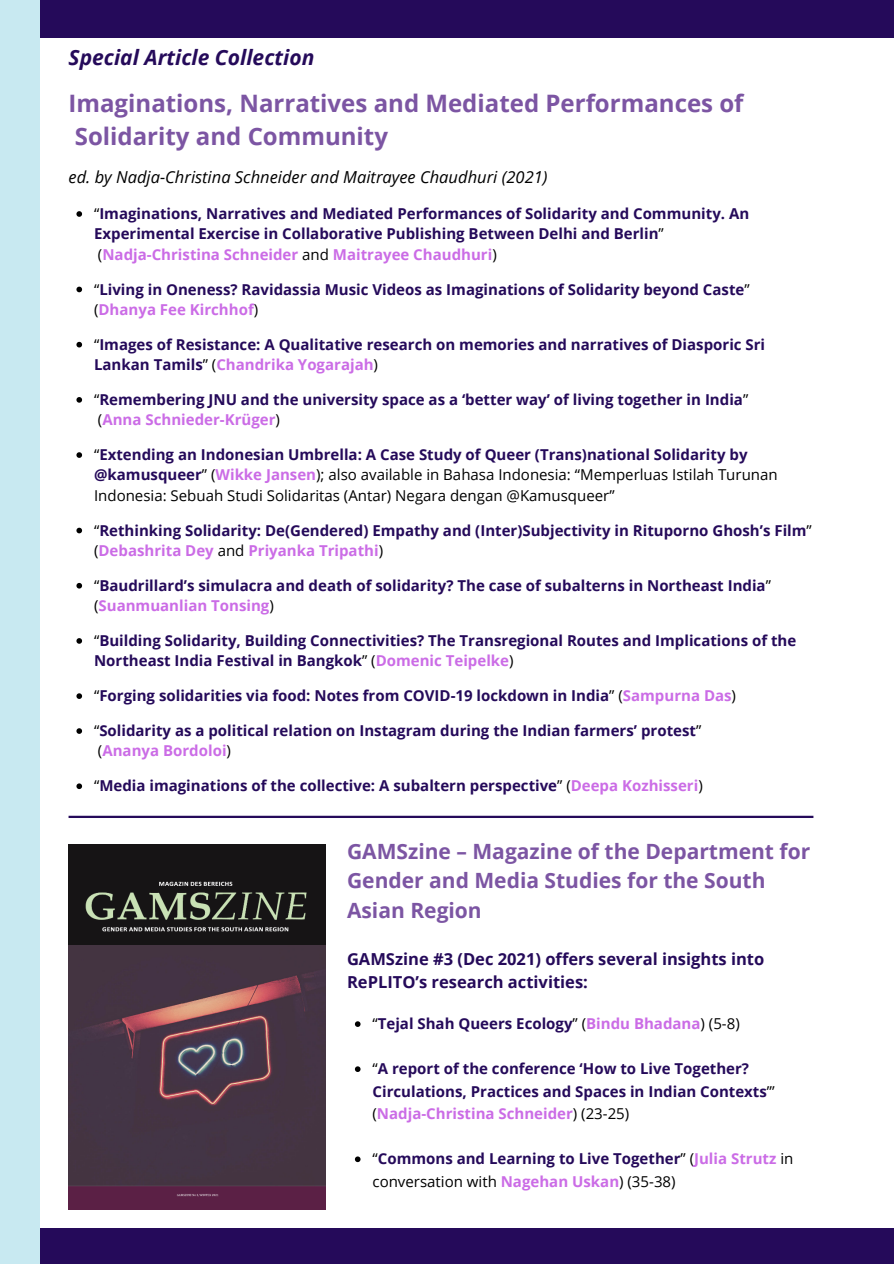
<style>
.page{position:relative;width:894px;height:1264px;background:#fff}
.page>*{position:absolute;margin:0;border:0;box-sizing:border-box;transform-origin:0 0}
.t1{font:700 24px/32.7px "Open Sans";color:#7c55a3}
.t2{font:700 21px/29.2px "Open Sans";color:#7c55a3}
.t3{font:italic 700 21px "Open Sans";color:#250a5a}
.t4{font:700 16.5px/22.5px "Open Sans";color:#250a5a}
.t5{font:italic 16.5px "Open Sans";color:#000}
.t6{font:700 15px/20.2px "Open Sans";color:#250a5a}
.t7{font:15px/20.2px "Open Sans";color:#000}
.s1{font-weight:400;color:#000}
.s2{color:#cb6ce6}
.s3{font-weight:700;color:#250a5a}
.s4{font-weight:700;color:#cb6ce6}
</style>
<div class="page">
<div style="left:0;top:1228px;width:893px;height:35px;background:#250a5a"></div>
<div style="left:0;top:0;width:893px;height:38px;background:#250a5a"></div>
<img style="left:69px;top:844px;width:256px;height:365px">
<svg style="left:355px;top:1021px;width:5px;height:5px"></svg>
<svg style="left:355px;top:1066px;width:5px;height:5px"></svg>
<svg style="left:355px;top:1156px;width:5px;height:6px"></svg>
<div style="left:0;top:0;width:39px;height:1263px;background:#c8e9f1"></div>
<svg style="left:76px;top:211px;width:6px;height:6px"></svg>
<svg style="left:76px;top:287px;width:6px;height:5px"></svg>
<svg style="left:76px;top:342px;width:6px;height:5px"></svg>
<svg style="left:76px;top:397px;width:6px;height:5px"></svg>
<svg style="left:76px;top:452px;width:6px;height:6px"></svg>
<svg style="left:76px;top:527px;width:6px;height:6px"></svg>
<svg style="left:76px;top:583px;width:6px;height:5px"></svg>
<svg style="left:76px;top:638px;width:6px;height:5px"></svg>
<svg style="left:76px;top:693px;width:6px;height:6px"></svg>
<svg style="left:76px;top:728px;width:6px;height:6px"></svg>
<svg style="left:76px;top:783px;width:6px;height:6px"></svg>
<hr style="left:69px;top:815px;width:744px;height:3px;background:#250a5a">
<p class="t3" style="left:69px;top:42px;width:247px">Special Article Collection</p>
<p class="t1" style="left:69px;top:86px;width:676px">Imaginations, Narratives and Mediated Performances of<br>Solidarity and Community</p>
<p class="t5" style="left:69px;top:165px;width:480px">ed. by Nadja-Christina Schneider and Maitrayee Chaudhuri (2021)</p>
<p class="t6" style="left:94px;top:203px;width:656px"><span class="s1">“</span>Imaginations, Narratives and Mediated Performances of Solidarity and Community. An<br>Experimental Exercise in Collaborative Publishing Between Delhi and Berlin<span class="s1">” (</span><span class="s2">Nadja-Christina Schneider</span> <span class="s1">and</span> <span class="s2">Maitrayee Chaudhuri</span><span class="s1">)</span></p>
<p class="t6" style="left:94px;top:278px;width:657px"><span class="s1">“</span>Living in Oneness? Ravidassia Music Videos as Imaginations of Solidarity beyond Caste<span class="s1">” (</span><span class="s2">Dhanya Fee Kirchhof</span><span class="s1">)</span></p>
<p class="t6" style="left:94px;top:334px;width:672px"><span class="s1">“</span>Images of Resistance: A Qualitative research on memories and narratives of Diasporic Sri<br>Lankan Tamils<span class="s1">” (</span><span class="s2">Chandrika Yogarajah</span><span class="s1">)</span></p>
<p class="t6" style="left:94px;top:389px;width:655px"><span class="s1">“</span>Remembering JNU and the university space as a ‘better way’ of living together in India<span class="s1">” (</span><span class="s2">Anna Schnieder-Krüger</span><span class="s1">)</span></p>
<p class="t7" style="left:94px;top:444px;width:685px">“<span class="s3">Extending an Indonesian Umbrella: A Case Study of Queer (Trans)national Solidarity by @kamusqueer</span>” (<span class="s4">Wikke Jansen</span>); also available in Bahasa Indonesia: “Memperluas Istilah Turunan<br>Indonesia: Sebuah Studi Solidaritas (Antar) Negara dengan @Kamusqueer”</p>
<p class="t6" style="left:94px;top:519px;width:719px"><span class="s1">“</span>Rethinking Solidarity: De(Gendered) Empathy and (Inter)Subjectivity in Rituporno Ghosh’s Film<span class="s1">” (</span><span class="s2">Debashrita Dey</span> <span class="s1">and</span> <span class="s2">Priyanka Tripathi</span><span class="s1">)</span></p>
<p class="t6" style="left:94px;top:575px;width:678px"><span class="s1">“</span>Baudrillard’s simulacra and death of solidarity? The case of subalterns in Northeast India<span class="s1">” (</span><span class="s2">Suanmuanlian Tonsing</span><span class="s1">)</span></p>
<p class="t6" style="left:94px;top:630px;width:703px"><span class="s1">“</span>Building Solidarity, Building Connectivities? The Transregional Routes and Implications of the<br>Northeast India Festival in Bangkok<span class="s1">” (</span><span class="s2">Domenic Teipelke</span><span class="s1">)</span></p>
<p class="t6" style="left:94px;top:685px;width:643px"><span class="s1">“</span>Forging solidarities via food: Notes from COVID-19 lockdown in India<span class="s1">” (</span><span class="s2">Sampurna Das</span><span class="s1">)</span></p>
<p class="t6" style="left:94px;top:720px;width:608px"><span class="s1">“</span>Solidarity as a political relation on Instagram during the Indian farmers’ protest<span class="s1">” (</span><span class="s2">Ananya Bordoloi</span><span class="s1">)</span></p>
<p class="t6" style="left:94px;top:775px;width:610px"><span class="s1">“</span>Media imaginations of the collective: A subaltern perspective<span class="s1">” (</span><span class="s2">Deepa Kozhisseri</span><span class="s1">)</span></p>
<p class="t2" style="left:347px;top:836px;width:464px">GAMSzine – Magazine of the Department for<br>Gender and Media Studies for the South<br>Asian Region</p>
<p class="t4" style="left:347px;top:947px;width:419px">GAMSzine #3 (Dec 2021) offers several insights into<br>RePLITO’s research activities:</p>
<p class="t6" style="left:372px;top:1013px;width:368px"><span class="s1">“</span>Tejal Shah Queers Ecology<span class="s1">” (</span><span class="s2">Bindu Bhadana</span><span class="s1">) (5-8)</span></p>
<p class="t6" style="left:372px;top:1057px;width:403px;line-height:22.5px"><span class="s1">“</span>A report of the conference ‘How to Live Together?<br>Circulations, Practices and Spaces in Indian Contexts<span class="s1">’” (</span><span class="s2">Nadja-Christina Schneider</span><span class="s1">) (23-25)</span></p>
<p class="t6" style="left:372px;top:1147px;width:422px;line-height:22.5px"><span class="s1">“</span>Commons and Learning to Live Together<span class="s1">” (</span><span class="s2">Julia Strutz</span> <span class="s1">in conversation with</span> <span class="s2">Nagehan Uskan</span><span class="s1">) (35-38)</span></p>
</div>
